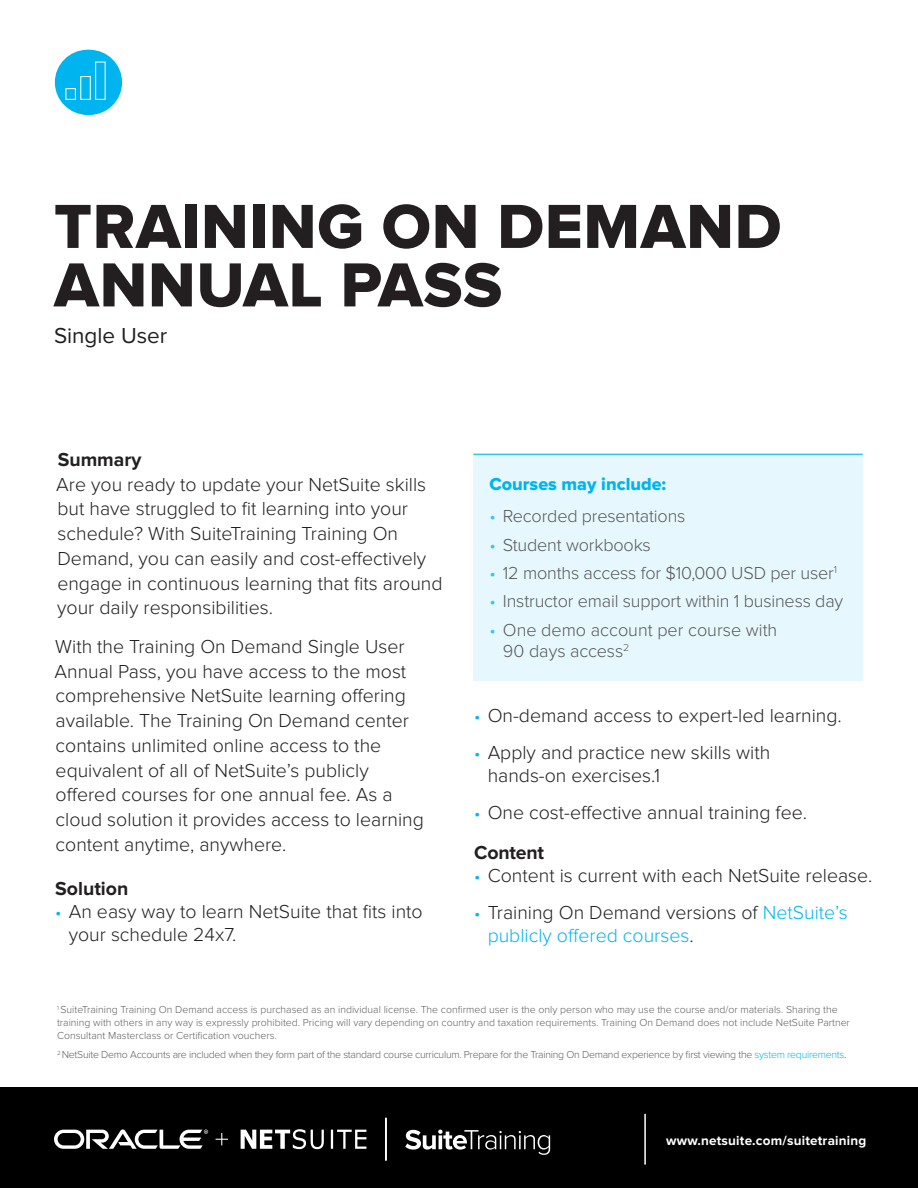
<style>
.page{position:relative;width:918px;height:1188px;background:#fff}
.page>*{position:absolute;margin:0;border:0;box-sizing:border-box;transform-origin:0 0}
.Headline{font:64.5px "Proxima Nova Extrabld";letter-spacing:.01em;color:#231f20}
.Dek{font:22.5px "Proxima Nova";color:#231f20}
.Body{font:300 19.5px/24.8px "Proxima Nova";color:#231f20}
.t1{font:300 19.5px/23.4px "Proxima Nova";color:#00b5ef}
.Body-2{font:700 19.5px "Proxima Nova";color:#231f20}
.t2{font:300 18px/21.6px "Proxima Nova";letter-spacing:-.01em;color:#57585a}
.Sidebar_Head{font:18px "Proxima Nova Extrabld";color:#00b5ef}
.t3{font:700 13.5px "Proxima Nova";letter-spacing:.015em;color:#fff}
.Body-3{font:300 10.5px/12.8px "Proxima Nova";color:#5f5f62}
.Body-4{font:300 10.5px "Proxima Nova";letter-spacing:-.025em;color:#5f5f62}
.s1{font-size:18px;color:#00b5ef}
.s2{color:#33c4f3}
.s3{font-size:18px}
.s4{color:#231f20}
.s5{color:#00b5ef}
</style>
<div class="page">
<div style="left:0;top:1087px;width:918px;height:101px;background:#000"></div>
<hr style="left:644px;top:1114px;width:2px;height:51px;background:#fff">
<svg style="left:57px;top:50px;width:65px;height:65px"></svg>
<div style="left:55px;top:50px;width:65px;height:65px;background:#00b5ef;border-radius:50%"></div>
<div style="left:65px;top:88px;width:11px;height:12px;border:1px solid #fff"></div>
<div style="left:80px;top:76px;width:11px;height:24px;border:1px solid #fff"></div>
<div style="left:95px;top:62px;width:11px;height:38px;border:1px solid #fff"></div>
<div style="left:473px;top:454px;width:390px;height:226px;background:#e6f7fd"></div>
<hr style="left:473px;top:454px;width:390px;height:1px;background:#33c4f3">
<div style="left:385px;top:1118px;width:2px;height:43px;border:1px solid #fff"></div>
<svg style="left:405px;top:1130px;width:145px;height:25px"></svg>
<svg style="left:216px;top:1129px;width:150px;height:20px"></svg>
<svg style="left:54px;top:1129px;width:154px;height:20px"></svg>
<p class="Headline" style="left:54px;top:189px;width:729px">TRAINING ON DEMAND</p>
<p class="Headline" style="left:54px;top:248px;width:450px">ANNUAL PASS</p>
<p class="Dek" style="left:54px;top:323px;width:115px">Single User</p>
<p class="Body-2" style="left:58px;top:448px;width:85px">Summary</p>
<p class="Body" style="left:56px;top:472px;width:371px">Are you ready to update your NetSuite skills</p>
<p class="Body" style="left:58px;top:497px;width:352px">but have struggled to fit learning into your</p>
<p class="Body" style="left:57px;top:521px;width:387px">schedule? With SuiteTraining Training On Demand, you can easily and cost-effectively engage in continuous learning that fits around your daily responsibilities.</p>
<p class="Body" style="left:55px;top:634px;width:371px">With the Training On Demand Single User Annual Pass, you have access to the most comprehensive NetSuite learning offering available. The Training On Demand center contains unlimited online access to the equivalent of all of NetSuite’s publicly offered courses for one annual fee. As a cloud solution it provides access to learning content anytime, anywhere.</p>
<p class="Body-2" style="left:55px;top:877px;width:75px">Solution</p>
<p class="Body" style="left:69px;top:900px;width:356px;line-height:23.4px;text-indent:-14px"><span class="s1">•</span> An easy way to learn NetSuite that fits into your schedule 24x7.</p>
<p class="Sidebar_Head" style="left:489px;top:473px;width:178px">Courses may include:</p>
<p class="t2" style="left:489px;top:506px;width:198px"><span class="s2">•</span> Recorded presentations</p>
<p class="t2" style="left:489px;top:534px;width:163px"><span class="s2">•</span> Student workbooks</p>
<p class="t2" style="left:489px;top:563px;width:349px"><span class="s2">•</span> 12 months access for $10,000 USD per user<sup>1</sup></p>
<p class="t2" style="left:489px;top:591px;width:355px"><span class="s2">•</span> Instructor email support within 1 business day</p>
<p class="t2" style="left:503px;top:619px;width:276px;text-indent:-14px"><span class="s2">•</span> One demo account per course with<br>90 days access<sup>2</sup></p>
<p class="Body" style="left:474px;top:703px;width:369px"><span class="s1">•</span> On-demand access to expert-led learning.</p>
<p class="Body" style="left:488px;top:741px;width:284px;line-height:23.4px;text-indent:-14px"><span class="s1">•</span> Apply and practice new skills with hands-on exercises.1</p>
<p class="Body" style="left:474px;top:801px;width:334px"><span class="s1">•</span> One cost-effective annual training fee.</p>
<p class="Body-2" style="left:474px;top:841px;width:71px">Content</p>
<p class="Body" style="left:474px;top:863px;width:400px"><span class="s1">•</span> Content is current with each NetSuite release.</p>
<p class="t1" style="left:488px;top:901px;width:362px;text-indent:-14px"><span class="s3">•</span> <span class="s4">Training On Demand versions of</span> NetSuite’s publicly offered courses<span class="s4">.</span></p>
<p class="Body-3" style="left:57px;top:1003px;width:794px"><sup>1</sup> SuiteTraining Training On Demand access is purchased as an individual license. The confirmed user is the only person who may use the course and/or materials. Sharing the training with others in any way is expressly prohibited. Pricing will vary depending on country and taxation requirements. Training On Demand does not include NetSuite Partner<br>Consultant Masterclass or Certification vouchers.</p>
<p class="Body-4" style="left:57px;top:1049px;width:791px"><sup>2</sup> NetSuite Demo Accounts are included when they form part of the standard course curriculum. Prepare for the Training On Demand experience by first viewing the <span class="s5">system requirements</span><span class="s4">.</span></p>
<p class="t3" style="left:666px;top:1132px;width:202px">www.netsuite.com/suitetraining</p>
</div>
